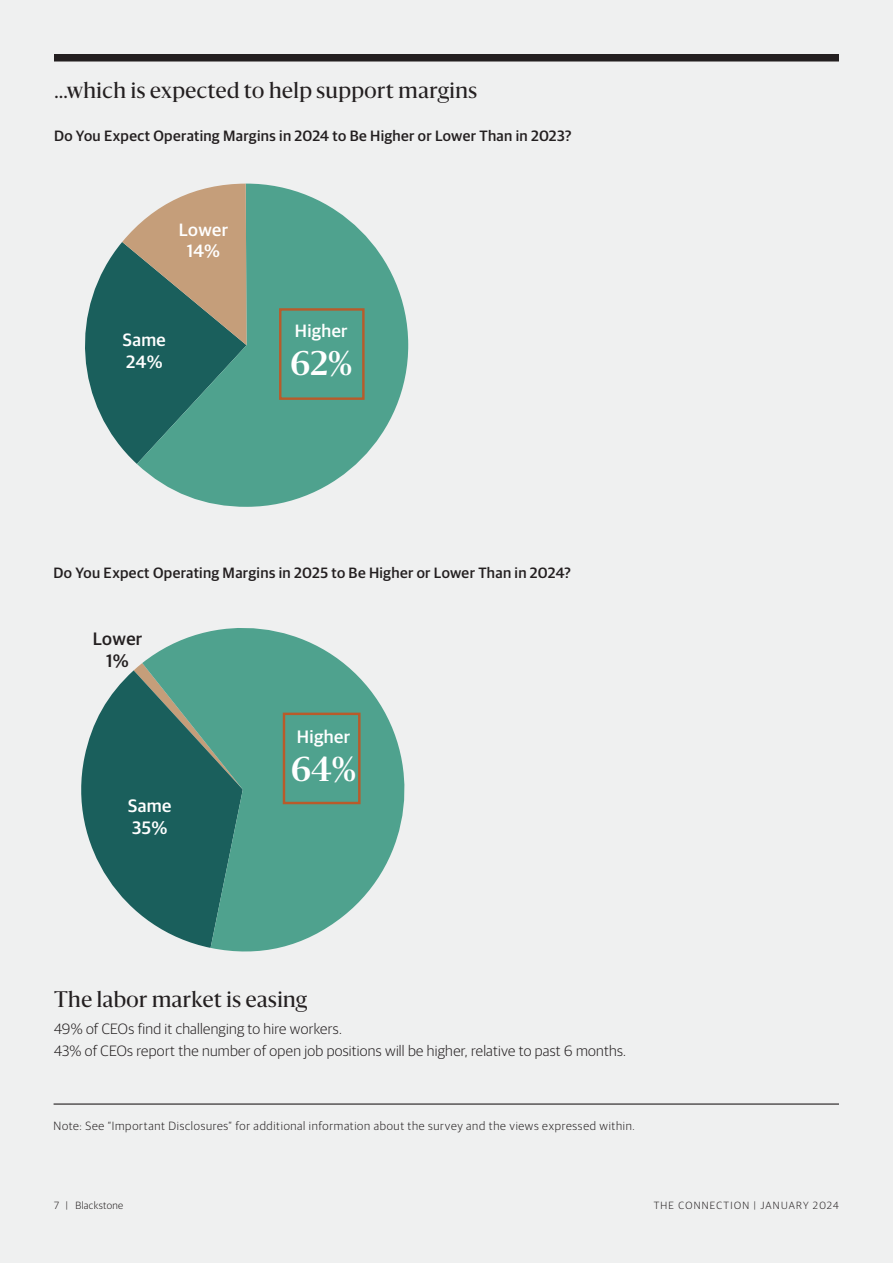
<style>
.page{position:relative;width:893px;height:1263px;background:#eff0f0}
.page>*{position:absolute;margin:0;border:0;box-sizing:border-box;transform-origin:0 0}
.t1{font:600 32.1px "Sanomat";color:#fff}
.t2{font:600 31.8px "Sanomat";color:#fff}
.t3{font:21px "Sanomat";letter-spacing:.025em;color:#231f20}
.t4{font:500 18px/21.6px "Guardian Sans";letter-spacing:.02em;color:#fff}
.t5{font:500 18px/21.6px "Guardian Sans";letter-spacing:.02em;color:#231f20;text-align:center}
.t6{font:500 17.85px/21.5px "Guardian Sans";letter-spacing:.02em;color:#fff;text-align:center}
.t7{font:500 15px "Guardian Sans";letter-spacing:.02em;color:#231f20}
.t8{font:300 15px/21px "Guardian Sans";letter-spacing:.015em;color:#231f20}
.t9{font:300 12px "Guardian Sans";letter-spacing:.055em;color:#231f20}
.t10{font:300 10.5px "Guardian Sans";letter-spacing:.11em;color:#231f20}
.t11{font:300 10.5px "Guardian Sans";letter-spacing:.035em;color:#231f20}
</style>
<div class="page">
<div style="left:54px;top:54px;width:785px;height:8px;background:#231f20"></div>
<svg style="left:81px;top:663px;width:61px;height:253px"></svg>
<svg style="left:142px;top:628px;width:262px;height:323px;fill:#4fa28e"></svg>
<svg style="left:137px;top:184px;width:271px;height:323px;fill:#4fa28e"></svg>
<svg style="left:85px;top:184px;width:162px;height:280px"></svg>
<hr style="left:54px;top:1103px;width:785px;height:1px;background:#231f20">
<div style="left:283px;top:713px;width:78px;height:91px;border:2px solid #b85b2a"></div>
<div style="left:279px;top:308px;width:86px;height:92px;border:2px solid #b85b2a"></div>
<h3 class="t3" style="left:54px;top:75px;width:425px">…which is expected to help support margins</h3>
<p class="t7" style="left:54px;top:125px;width:519px">Do You Expect Operating Margins in 2024 to Be Higher or Lower Than in 2023?</p>
<p class="t6" style="left:179px;top:217px;width:51px">Lower<br>14%</p>
<p class="t6" style="left:123px;top:328px;width:44px;text-align:left">Same<br>24%</p>
<p class="t6" style="left:295px;top:319px;width:54px">Higher</p>
<h2 class="t2" style="left:291px;top:339px;width:63px">62%</h2>
<p class="t7" style="left:54px;top:562px;width:519px">Do You Expect Operating Margins in 2025 to Be Higher or Lower Than in 2024?</p>
<p class="t5" style="left:93px;top:627px;width:51px">Lower<br>1%</p>
<p class="t4" style="left:128px;top:793px;width:45px">Same<br>35%</p>
<p class="t4" style="left:297px;top:724px;width:55px">Higher</p>
<h1 class="t1" style="left:291px;top:745px;width:66px">64%</h1>
<h3 class="t3" style="left:54px;top:984px;width:255px">The labor market is easing</h3>
<p class="t8" style="left:54px;top:1018px;width:574px">49% of CEOs find it challenging to hire workers.<br>43% of CEOs report the number of open job positions will be higher, relative to past 6 months.</p>
<p class="t9" style="left:54px;top:1117px;width:583px">Note: See “Important Disclosures” for additional information about the survey and the views expressed within.</p>
<p class="t11" style="left:54px;top:1198px;width:71px">7 | Blackstone</p>
<p class="t10" style="left:654px;top:1198px;width:187px">THE CONNECTION | JANUARY 2024</p>
</div>
